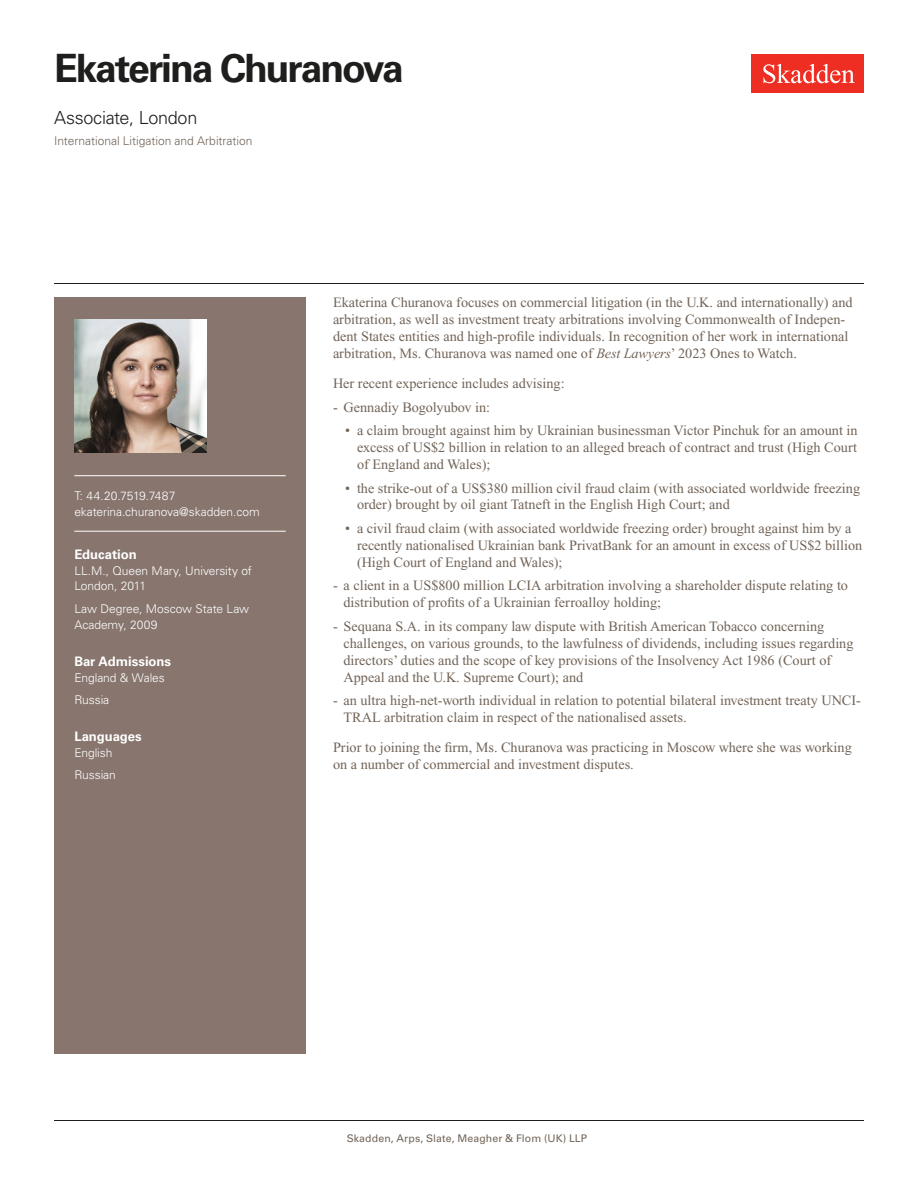
<style>
.page{position:relative;width:918px;height:1188px;background:#fff}
.page>*{position:absolute;margin:0;border:0;box-sizing:border-box;transform-origin:0 0}
.Name{font:700 39px "Univers LT Std";letter-spacing:-.055em;color:#1e1e1d}
.Title_and_Office{font:300 18px "Univers LT Std";letter-spacing:-.015em;color:#1e1e1d}
.Main_Body{font:14.25px/16.8px "Times New Roman PS Std";color:#726458}
.Bar_Admission_Educat{font:700 13.2px "Univers LT Std";letter-spacing:-.005em;color:#fff}
.Sidebar_text{font:300 12px/15.8px "Univers LT Std";letter-spacing:-.005em;color:#fff}
.Practice{font:300 12px "Univers LT Std";color:#726458}
.Email{font:300 12px "Univers LT Std";letter-spacing:-.005em;color:#fff}
.Phone_Number{font:300 12px "Univers LT Std";color:#fff}
.Folio{font:10.5px "Univers LT Std";letter-spacing:.01em;color:#726458}
.s1{font-style:italic}
.s2{font-weight:700;color:#fff}
</style>
<div class="page">
<div style="left:752px;top:54px;width:112px;height:39px;background:#ee2e22"></div>
<svg style="left:763px;top:64px;width:92px;height:19px"></svg>
<div style="left:54px;top:297px;width:252px;height:756px;background:#87756e"></div>
<hr style="left:74px;top:475px;width:212px;height:1px;background:#fff">
<hr style="left:74px;top:531px;width:212px;height:1px;background:#fff">
<img style="left:74px;top:320px;width:132px;height:132px">
<hr style="left:54px;top:1120px;width:810px;height:1px;background:#1e1e1d">
<hr style="left:54px;top:283px;width:810px;height:1px;background:#1e1e1d">
<h1 class="Name" style="left:54px;top:46px;width:351px">Ekaterina Churanova</h1>
<h2 class="Title_and_Office" style="left:54px;top:107px;width:145px">Associate, London</h2>
<h3 class="Practice" style="left:54px;top:134px;width:200px">International Litigation and Arbitration</h3>
<p class="Phone_Number" style="left:74px;top:489px;width:103px">T: 44.20.7519.7487</p>
<p class="Email" style="left:74px;top:504px;width:187px">ekaterina.churanova@skadden.com</p>
<p class="Bar_Admission_Educat" style="left:74px;top:547px;width:64px">Education</p>
<p class="Sidebar_text" style="left:74px;top:563px;width:179px">LL.M., Queen Mary, University of<br>London, 2011</p>
<p class="Sidebar_text" style="left:74px;top:601px;width:176px">Law Degree, Moscow State Law<br>Academy, 2009</p>
<p class="Bar_Admission_Educat" style="left:74px;top:653px;width:98px">Bar Admissions</p>
<p class="Sidebar_text" style="left:74px;top:669px;width:92px">England &amp; Wales</p>
<p class="Sidebar_text" style="left:74px;top:692px;width:36px">Russia</p>
<p class="Bar_Admission_Educat" style="left:74px;top:729px;width:69px">Languages</p>
<p class="Sidebar_text" style="left:74px;top:745px;width:40px">English</p>
<p class="Sidebar_text" style="left:74px;top:767px;width:43px">Russian</p>
<p class="Main_Body" style="left:333px;top:294px;width:521px">Ekaterina Churanova focuses on commercial litigation (in the U.K. and internationally) and arbitration, as well as investment treaty arbitrations involving Commonwealth of Indepen&shy;dent States entities and high-profile individuals. In recognition of her work in international arbitration, Ms. Churanova was named one of <span class="s1">Best Lawyers</span>’ 2023 Ones to Watch.</p>
<p class="Main_Body" style="left:333px;top:375px;width:233px">Her recent experience includes advising:</p>
<p class="Main_Body" style="left:333px;top:398px;width:159px">- Gennadiy Bogolyubov in:</p>
<p class="Main_Body" style="left:357px;top:422px;width:502px;text-align:justify;text-indent:-12px">• a claim brought against him by Ukrainian businessman Victor Pinchuk for an amount in excess of US$2 billion in relation to an alleged breach of contract and trust (High Court of England and Wales);</p>
<p class="Main_Body" style="left:357px;top:479px;width:505px;text-indent:-12px">• the strike-out of a US$380 million civil fraud claim (with associated worldwide freezing order) brought by oil giant Tatneft in the English High Court; and</p>
<p class="Main_Body" style="left:357px;top:520px;width:507px;text-indent:-12px">• a civil fraud claim (with associated worldwide freezing order) brought against him by a recently nationalised Ukrainian bank PrivatBank for an amount in excess of US$2 billion (High Court of England and Wales);</p>
<p class="Main_Body" style="left:344px;top:577px;width:506px;text-indent:-10px">- a client in a US$800 million LCIA arbitration involving a shareholder dispute relating to distribution of profits of a Ukrainian ferroalloy holding;</p>
<p class="Main_Body" style="left:344px;top:618px;width:512px;text-indent:-10px">- Sequana S.A. in its company law dispute with British American Tobacco concerning challenges, on various grounds, to the lawfulness of dividends, including issues regarding directors’ duties and the scope of key provisions of the Insolvency Act 1986 (Court of Appeal and the U.K. Supreme Court); and</p>
<p class="Main_Body" style="left:344px;top:692px;width:519px;text-indent:-10px">- an ultra high-net-worth individual in relation to potential bilateral investment treaty UNCI-<br>TRAL arbitration claim in respect of the nationalised assets.</p>
<p class="Main_Body" style="left:333px;top:739px;width:520px">Prior to joining the firm, Ms. Churanova was practicing in Moscow where she was working on a number of commercial and investment disputes.</p>
<p class="Folio" style="left:331px;top:1132px;width:258px"><span class="s2">1</span> Skadden, Arps, Slate, Meagher &amp; Flom (UK) LLP</p>
</div>
